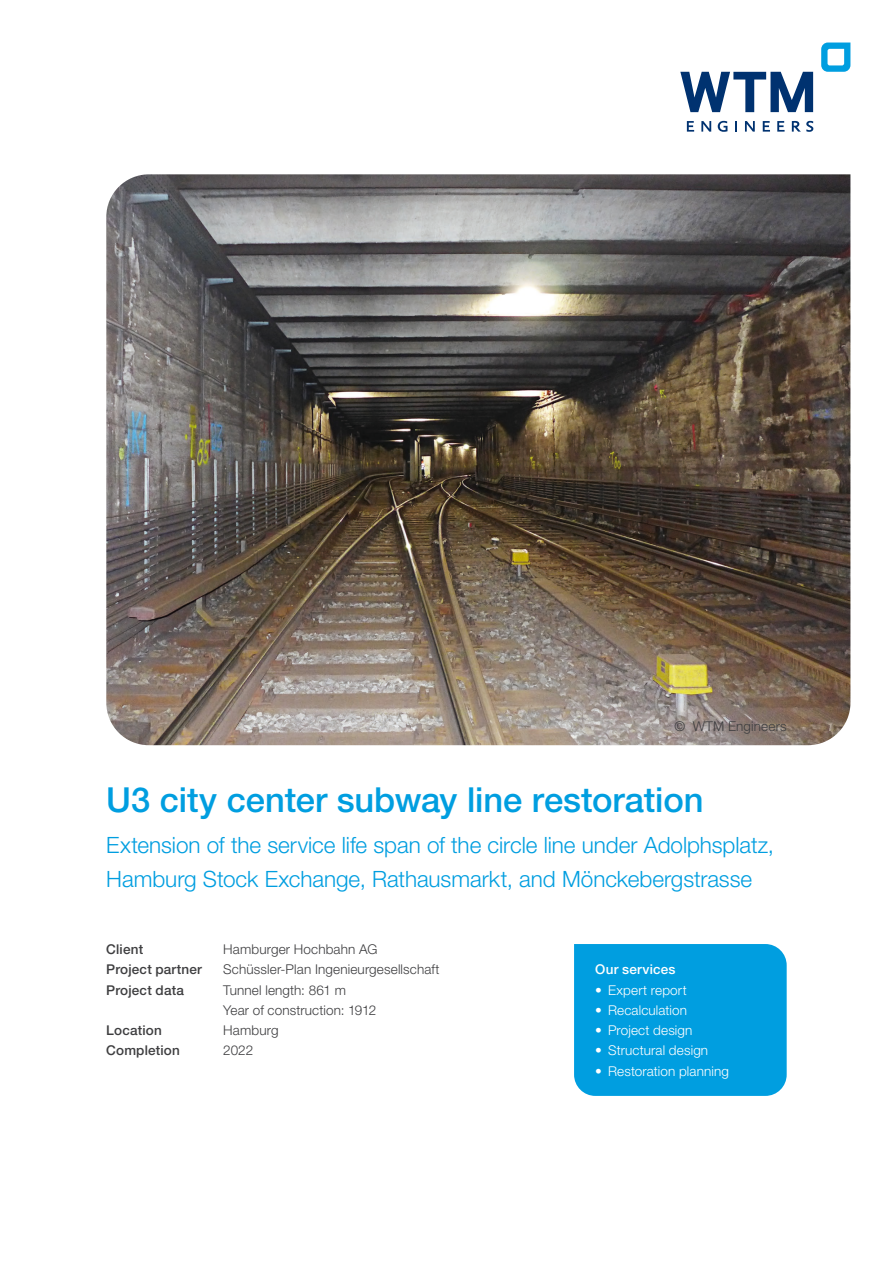
<style>
.page{position:relative;width:893px;height:1263px;background:#fff}
.page>*{position:absolute;margin:0;border:0;box-sizing:border-box;transform-origin:0 0}
.t1{font:500 34.5px "Helvetica Neue LT Pro";letter-spacing:-.005em;color:#009ee0}
.t2{font:300 22.5px/33.8px "Helvetica Neue LT Pro";color:#009ee0}
.t3{font:300 13.5px/20.2px "Helvetica Neue LT Pro";letter-spacing:.01em;color:#3e3e40}
.t4{font:300 13.5px "Helvetica Neue LT Pro";letter-spacing:.01em;color:#fff}
.t5{font:500 13.5px/20.2px "Helvetica Neue LT Pro";letter-spacing:.015em;color:#3e3e40}
.t6{font:500 13.5px "Helvetica Neue LT Pro";letter-spacing:.015em;color:#fff}
</style>
<div class="page">
<svg style="left:821px;top:43px;width:29px;height:29px"></svg>
<svg style="left:687px;top:121px;width:7px;height:11px"></svg>
<svg style="left:701px;top:121px;width:10px;height:11px"></svg>
<svg style="left:718px;top:121px;width:9px;height:11px"></svg>
<svg style="left:735px;top:121px;width:2px;height:11px"></svg>
<svg style="left:745px;top:121px;width:10px;height:11px"></svg>
<svg style="left:763px;top:121px;width:7px;height:11px"></svg>
<svg style="left:777px;top:121px;width:8px;height:11px"></svg>
<svg style="left:792px;top:121px;width:21px;height:11px"></svg>
<svg style="left:680px;top:72px;width:133px;height:40px"></svg>
<div style="left:574px;top:944px;width:213px;height:152px;background:#009ee0"></div>
<img style="left:106px;top:174px;width:744px;height:571px">
<p class="t3" style="left:674px;top:716px;width:114px">© WTM Engineers</p>
<h1 class="t1" style="left:106px;top:779px;width:599px">U3 city center subway line restoration</h1>
<h2 class="t2" style="left:106px;top:827px;width:669px">Extension of the service life span of the circle line under Adolphsplatz,<br>Hamburg Stock Exchange, Rathausmarkt, and Mönckebergstrasse</h2>
<p class="t5" style="left:106px;top:939px;width:97px">Client<br>Project partner<br>Project data</p>
<p class="t5" style="left:106px;top:1020px;width:75px">Location<br>Completion</p>
<p class="t3" style="left:223px;top:939px;width:218px">Hamburger Hochbahn AG<br>Schüssler-Plan Ingenieurgesellschaft<br>Tunnel length: 861 m<br>Year of construction: 1912<br>Hamburg<br>2022</p>
<p class="t6" style="left:595px;top:961px;width:82px">Our services</p>
<p class="t4" style="left:595px;top:981px;width:93px">• Expert report</p>
<p class="t4" style="left:595px;top:1002px;width:93px">• Recalculation</p>
<p class="t4" style="left:595px;top:1022px;width:99px">• Project design</p>
<p class="t4" style="left:595px;top:1042px;width:114px">• Structural design</p>
<p class="t4" style="left:595px;top:1062px;width:135px">• Restoration planning</p>
</div>
